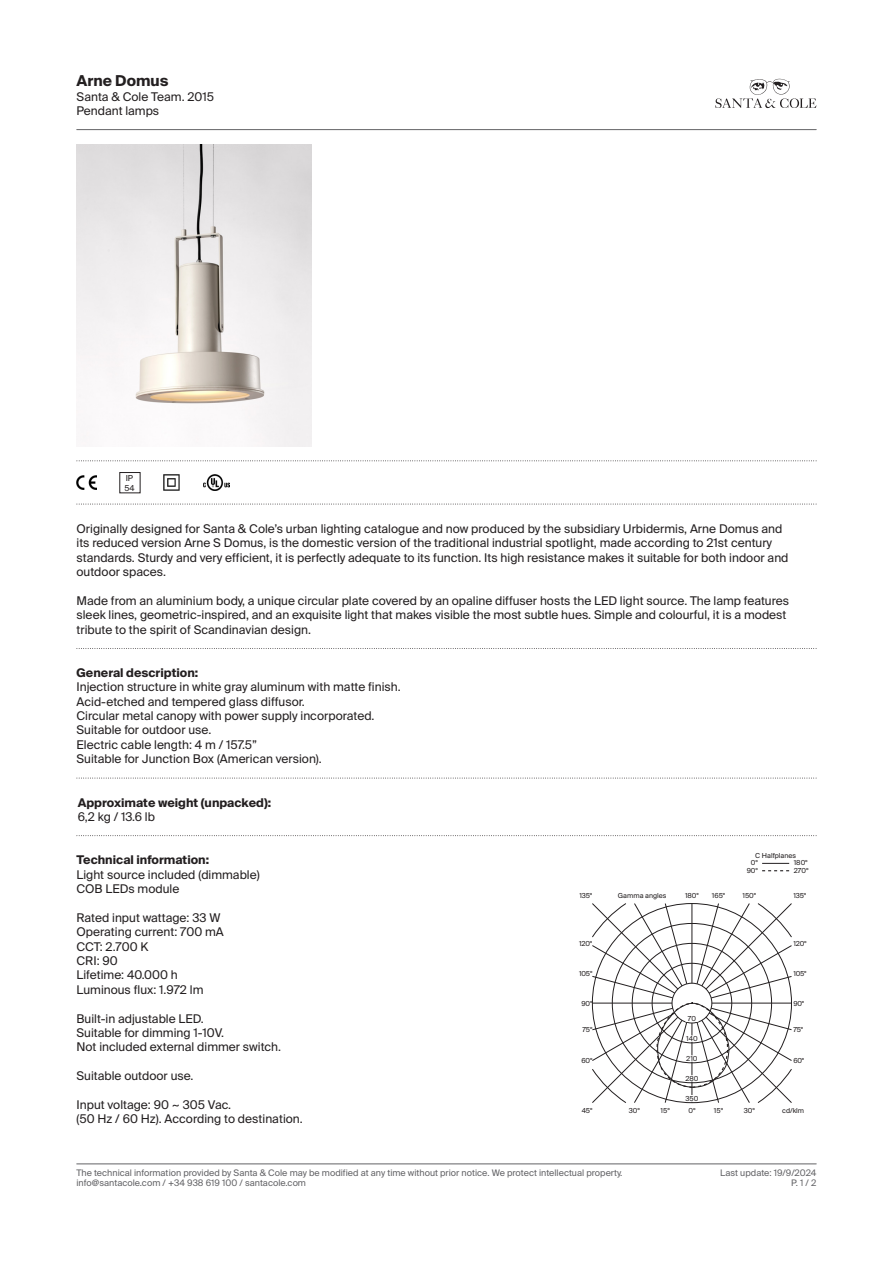
<style>
.page{position:relative;width:893px;height:1263px;background:#fff}
.page>*{position:absolute;margin:0;border:0;box-sizing:border-box;transform-origin:0 0}
.t1{font:700 15px "Suisse Intl";color:#231f20}
.t2{font:12px/14.4px "Suisse Intl";color:#231f20}
.t3{font:700 12px "Suisse Intl";color:#231f20}
.t4{font:9px "Suisse Intl";color:#636366}
.t5{font:8.25px "Suisse Intl";color:#231f20}
.t6{font:7.5px/7.5px "Suisse BP Intl";color:#231f20;text-align:center}
.s1{font-weight:700}
</style>
<div class="page">
<svg style="left:715px;top:79px;width:101px;height:29px"></svg>
<hr style="left:77px;top:129px;width:739px;height:1px;background:#636366">
<hr style="left:77px;top:1163px;width:739px;height:1px;background:#636366">
<svg style="left:77px;top:460px;width:740px;height:1px"></svg>
<svg style="left:77px;top:504px;width:740px;height:1px"></svg>
<svg style="left:77px;top:835px;width:740px;height:1px"></svg>
<svg style="left:77px;top:648px;width:740px;height:1px"></svg>
<img style="left:77px;top:475px;width:19px;height:14px">
<img style="left:203px;top:474px;width:27px;height:16px">
<img style="left:163px;top:474px;width:17px;height:17px">
<svg style="left:77px;top:778px;width:740px;height:1px"></svg>
<img style="left:77px;top:144px;width:234px;height:302px">
<svg style="left:762px;top:870px;width:27px;height:1px"></svg>
<svg style="left:762px;top:863px;width:27px;height:1px"></svg>
<svg style="left:592px;top:903px;width:200px;height:200px"></svg>
<p class="t1" style="left:77px;top:72px;width:93px">Arne Domus</p>
<p class="t2" style="left:77px;top:89px;width:139px">Santa &amp; Cole Team. 2015<br>Pendant lamps</p>
<p class="t5" style="left:126px;top:473px;width:9px">IP</p>
<p class="t5" style="left:124px;top:483px;width:12px">54</p>
<p class="t2" style="left:77px;top:521px;width:713px">Originally designed for Santa &amp; Cole’s urban lighting catalogue and now produced by the subsidiary Urbidermis, Arne Domus and its reduced version Arne S Domus, is the domestic version of the traditional industrial spotlight, made according to 21st century standards. Sturdy and very efficient, it is perfectly adequate to its function. Its high resistance makes it suitable for both indoor and outdoor spaces.</p>
<p class="t2" style="left:77px;top:593px;width:714px">Made from an aluminium body, a unique circular plate covered by an opaline diffuser hosts the LED light source. The lamp features sleek lines, geometric-inspired, and an exquisite light that makes visible the most subtle hues. Simple and colourful, it is a modest tribute to the spirit of Scandinavian design.</p>
<p class="t2" style="left:77px;top:665px;width:326px"><span class="s1">General description:<br></span>Injection structure in white gray aluminum with matte finish.<br>Acid-etched and tempered glass diffusor.<br>Circular metal canopy with power supply incorporated.<br>Suitable for outdoor use.</p>
<p class="t2" style="left:77px;top:737px;width:182px">Electric cable length: 4 m / 157.5”</p>
<p class="t2" style="left:77px;top:752px;width:247px">Suitable for Junction Box (American version).</p>
<p class="t3" style="left:78px;top:795px;width:195px">Approximate weight (unpacked):</p>
<p class="t2" style="left:78px;top:809px;width:79px">6,2 kg / 13.6 lb</p>
<p class="t2" style="left:77px;top:853px;width:185px"><span class="s1">Technical information:<br></span>Light source included (dimmable)</p>
<p class="t2" style="left:77px;top:881px;width:104px">COB LEDs module</p>
<p class="t2" style="left:77px;top:910px;width:145px">Rated input wattage: 33 W</p>
<p class="t2" style="left:77px;top:925px;width:149px">Operating current: 700 mA</p>
<p class="t2" style="left:77px;top:939px;width:73px">CCT: 2.700 K</p>
<p class="t2" style="left:77px;top:953px;width:43px">CRI: 90</p>
<p class="t2" style="left:77px;top:968px;width:103px">Lifetime: 40.000 h</p>
<p class="t2" style="left:77px;top:982px;width:128px">Luminous flux: 1.972 lm</p>
<p class="t2" style="left:77px;top:1011px;width:129px">Built-in adjustable LED.</p>
<p class="t2" style="left:77px;top:1025px;width:149px">Suitable for dimming 1-10V.</p>
<p class="t2" style="left:77px;top:1040px;width:206px">Not included external dimmer switch.</p>
<p class="t2" style="left:77px;top:1069px;width:119px">Suitable outdoor use.</p>
<p class="t2" style="left:77px;top:1097px;width:156px">Input voltage: 90 ~ 305 Vac.</p>
<p class="t2" style="left:77px;top:1112px;width:228px">(50 Hz / 60 Hz). According to destination.</p>
<p class="t6" style="left:755px;top:851px;width:42px">C Halfplanes</p>
<p class="t6" style="left:747px;top:859px;width:13px">0º<br>90º</p>
<p class="t6" style="left:794px;top:859px;width:16px;text-align:left">180º<br>270º</p>
<p class="t6" style="left:580px;top:892px;width:14px">135º</p>
<p class="t6" style="left:742px;top:892px;width:15px">150°</p>
<p class="t6" style="left:618px;top:892px;width:50px">Gamma angles</p>
<p class="t6" style="left:685px;top:892px;width:15px">180°</p>
<p class="t6" style="left:712px;top:892px;width:15px">165°</p>
<p class="t6" style="left:793px;top:892px;width:14px">135º</p>
<p class="t6" style="left:579px;top:939px;width:15px">120º</p>
<p class="t6" style="left:793px;top:939px;width:15px">120º</p>
<p class="t6" style="left:579px;top:970px;width:15px">105°</p>
<p class="t6" style="left:793px;top:970px;width:15px">105°</p>
<p class="t6" style="left:581px;top:999px;width:12px">90°</p>
<p class="t6" style="left:793px;top:999px;width:12px">90°</p>
<p class="t6" style="left:583px;top:1026px;width:11px">75°</p>
<p class="t6" style="left:581px;top:1057px;width:12px">60°</p>
<p class="t6" style="left:688px;top:1015px;width:10px">70</p>
<p class="t6" style="left:686px;top:1035px;width:13px">140</p>
<p class="t6" style="left:686px;top:1055px;width:13px">210</p>
<p class="t6" style="left:685px;top:1074px;width:15px">280</p>
<p class="t6" style="left:685px;top:1094px;width:14px">350</p>
<p class="t6" style="left:793px;top:1026px;width:11px">75°</p>
<p class="t6" style="left:793px;top:1057px;width:12px">60°</p>
<p class="t6" style="left:582px;top:1106px;width:12px">45°</p>
<p class="t6" style="left:629px;top:1106px;width:13px">30º</p>
<p class="t6" style="left:661px;top:1106px;width:11px">15º</p>
<p class="t6" style="left:688px;top:1106px;width:9px">0º</p>
<p class="t6" style="left:714px;top:1106px;width:11px">15º</p>
<p class="t6" style="left:744px;top:1106px;width:13px">30º</p>
<p class="t6" style="left:782px;top:1106px;width:23px">cd/klm</p>
<p class="t4" style="left:77px;top:1167px;width:547px">The technical information provided by Santa &amp; Cole may be modified at any time without prior notice. We protect intellectual property.</p>
<p class="t4" style="left:720px;top:1167px;width:98px">Last update: 19/9/2024</p>
<p class="t4" style="left:77px;top:1178px;width:231px">info@santacole.com / +34 938 619 100 / santacole.com</p>
<p class="t4" style="left:791px;top:1178px;width:27px">P. 1 / 2</p>
</div>
